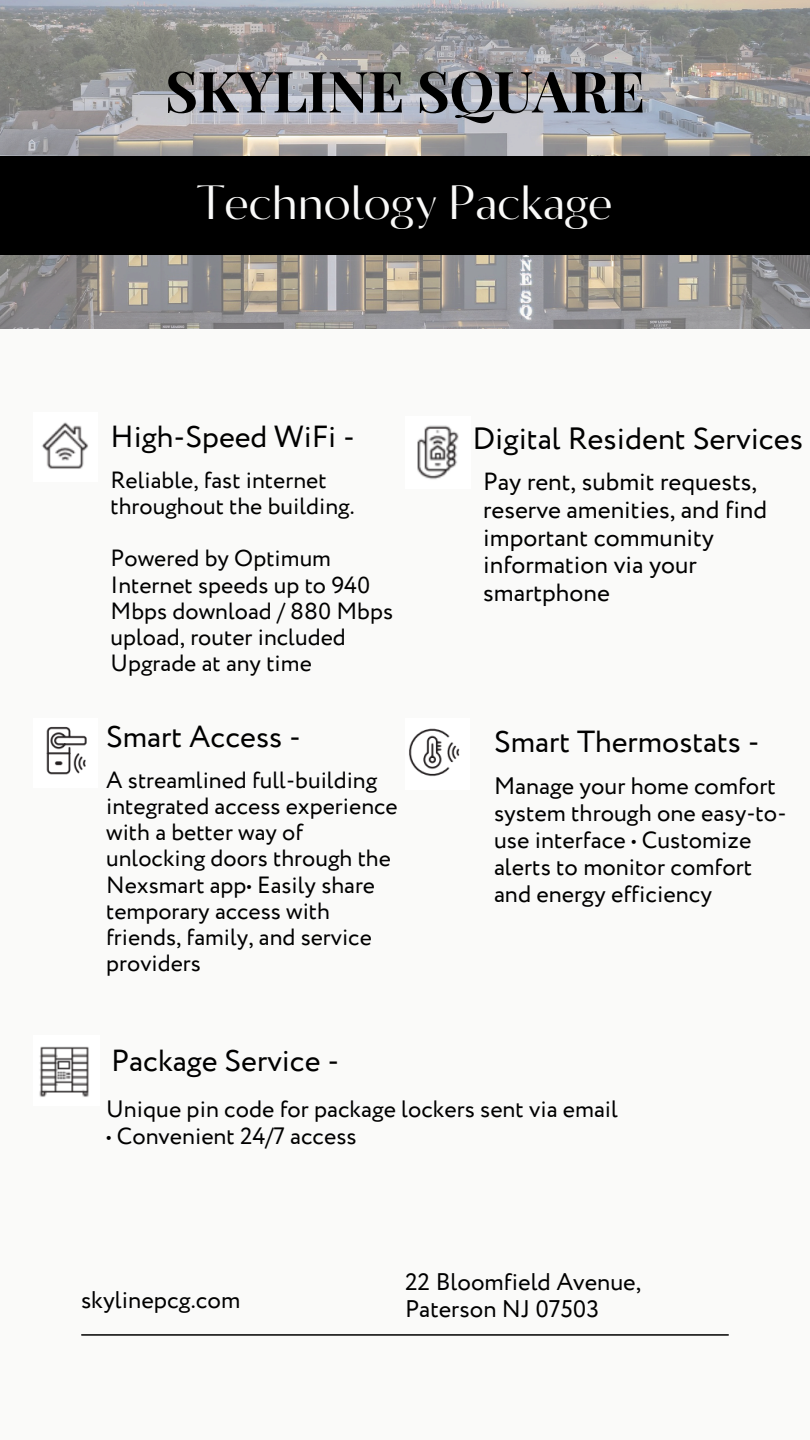
<style>
.page{position:relative;width:810px;height:1440px;background:#fafaf9}
.page>*{position:absolute;margin:0;border:0;box-sizing:border-box;transform-origin:0 0}
.t1{font:700 57px "Playfair Display SC";letter-spacing:-.01em;color:#000}
.t2{font:48px "Circe Contrast";color:#fafaf9}
.t3{font:30.8px "Circe";color:#000}
.t4{font:30.4px "Circe";color:#000}
.t5{font:24.8px/27.8px "Circe";color:#000}
.t6{font:24px/27px "Circe";color:#000}
.t7{font:23.8px/27px "Circe";color:#000}
.t8{font:23.6px "Circe";color:#000}
.t9{font:23.4px/26.2px "Circe";color:#000}
</style>
<div class="page">
<hr style="left:82px;top:1334px;width:646px;height:2px;background:#000">
<img style="left:0;top:0;width:810px;height:329px">
<div style="left:0;top:157px;width:810px;height:98px;background:#000"></div>
<img style="left:42px;top:422px;width:46px;height:47px">
<img style="left:417px;top:425px;width:42px;height:54px">
<img style="left:409px;top:728px;width:51px;height:48px">
<img style="left:39px;top:1046px;width:50px;height:51px">
<img style="left:46px;top:727px;width:41px;height:48px">
<p class="t1" style="left:165px;top:51px;width:482px">SKYLINE SQUARE</p>
<p class="t2" style="left:198px;top:175px;width:416px">Technology Package</p>
<p class="t4" style="left:111px;top:416px;width:246px">High-Speed WiFi -</p>
<p class="t3" style="left:473px;top:417px;width:332px">Digital Resident Services</p>
<p class="t5" style="left:483px;top:469px;width:286px">Pay rent, submit requests, reserve amenities, and find important community information via your smartphone</p>
<p class="t9" style="left:111px;top:468px;width:246px">Reliable, fast internet throughout the building.</p>
<h1 class="t9" style="left:111px;top:547px;width:284px">Powered by Optimum<br>Internet speeds up to 940<br>Mbps download / 880 Mbps upload, router included<br>Upgrade at any time</h1>
<p class="t4" style="left:106px;top:716px;width:196px">Smart Access -</p>
<p class="t9" style="left:106px;top:768px;width:293px">A streamlined full-building integrated access experience with a better way of unlocking doors through the<br>Nexsmart app• Easily share temporary access with friends, family, and service providers</p>
<p class="t4" style="left:111px;top:1040px;width:230px">Package Service -</p>
<p class="t4" style="left:494px;top:721px;width:267px">Smart Thermostats -</p>
<p class="t7" style="left:494px;top:773px;width:294px">Manage your home comfort system through one easy-to&shy;use interface • Customize alerts to monitor comfort and energy efficiency</p>
<h3 class="t8" style="left:106px;top:1093px;width:513px">Unique pin code for package lockers sent via email</h3>
<h3 class="t8" style="left:106px;top:1120px;width:252px">• Convenient 24/7 access</h3>
<h2 class="t6" style="left:81px;top:1287px;width:161px">skylinepcg.com</h2>
<p class="t6" style="left:405px;top:1270px;width:238px">22 Bloomfield Avenue,<br>Paterson NJ 07503</p>
</div>
